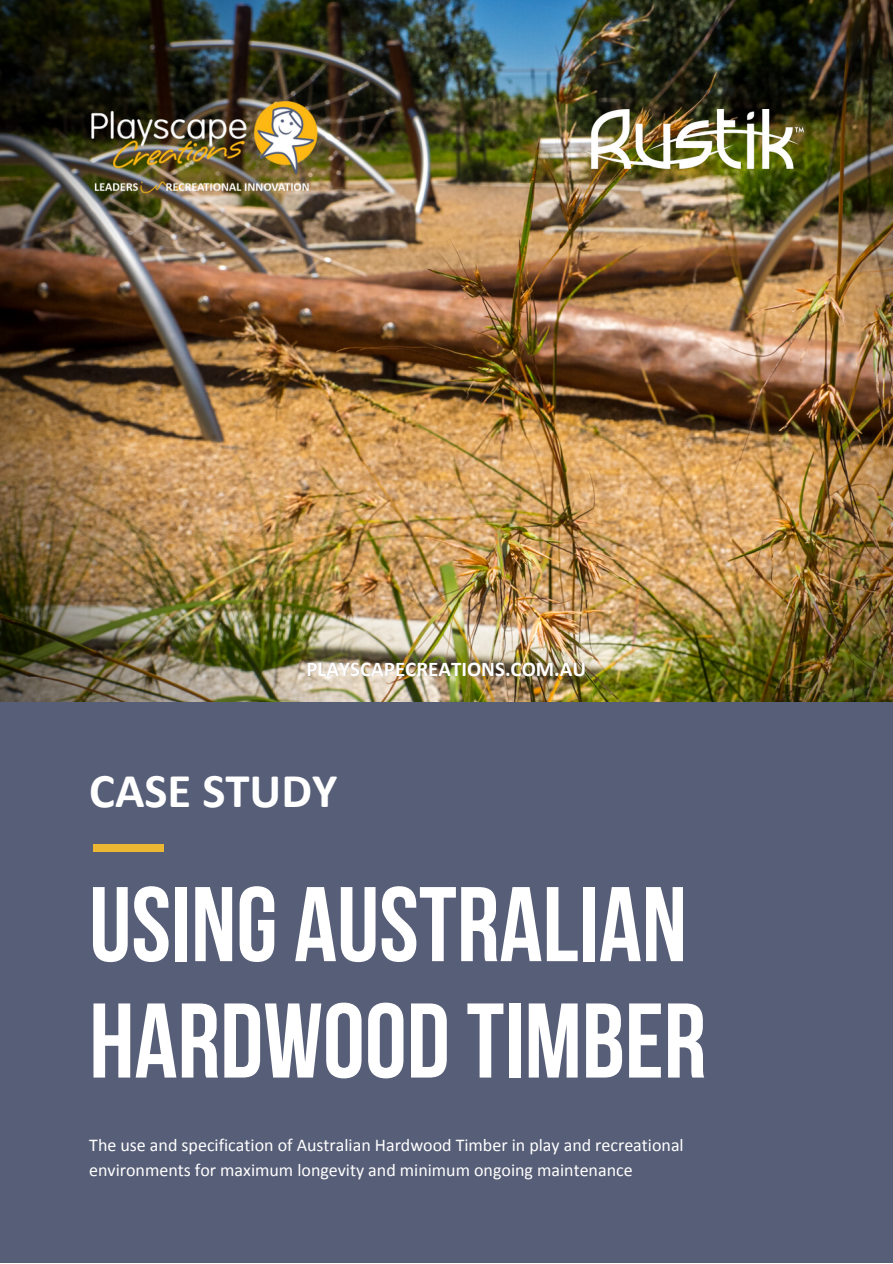
<style>
.page{position:relative;width:893px;height:1264px;background:#fff}
.page>*{position:absolute;margin:0;border:0;box-sizing:border-box;transform-origin:0 0}
.t1{font:105.75px/116.4px "Bebas Neue Cyrillic";color:#fff}
.t2{font:700 48.75px "Calibri";color:#fff}
.t3{font:700 21px "Calibri";color:#fff}
.t4{font:18px/24.8px "Calibri";color:#fff}
</style>
<div class="page">
<div style="left:0;top:685px;width:892px;height:577px;background:#575e77"></div>
<img style="left:0;top:0;width:892px;height:701px">
<div style="left:93px;top:844px;width:71px;height:7px;background:#ecb731"></div>
<img style="left:49px;top:89px;width:291px;height:126px">
<img style="left:583px;top:110px;width:220px;height:58px">
<p class="t3" style="left:306px;top:659px;width:281px">PLAYSCAPECREATIONS.COM.AU</p>
<h2 class="t2" style="left:89px;top:770px;width:249px">CASE STUDY</h2>
<h1 class="t1" style="left:89px;top:876px;width:618px">USING AUSTRALIAN<br>HARDWOOD TIMBER</h1>
<p class="t4" style="left:89px;top:1133px;width:596px">The use and specification of Australian Hardwood Timber in play and recreational environments for maximum longevity and minimum ongoing maintenance</p>
</div>
